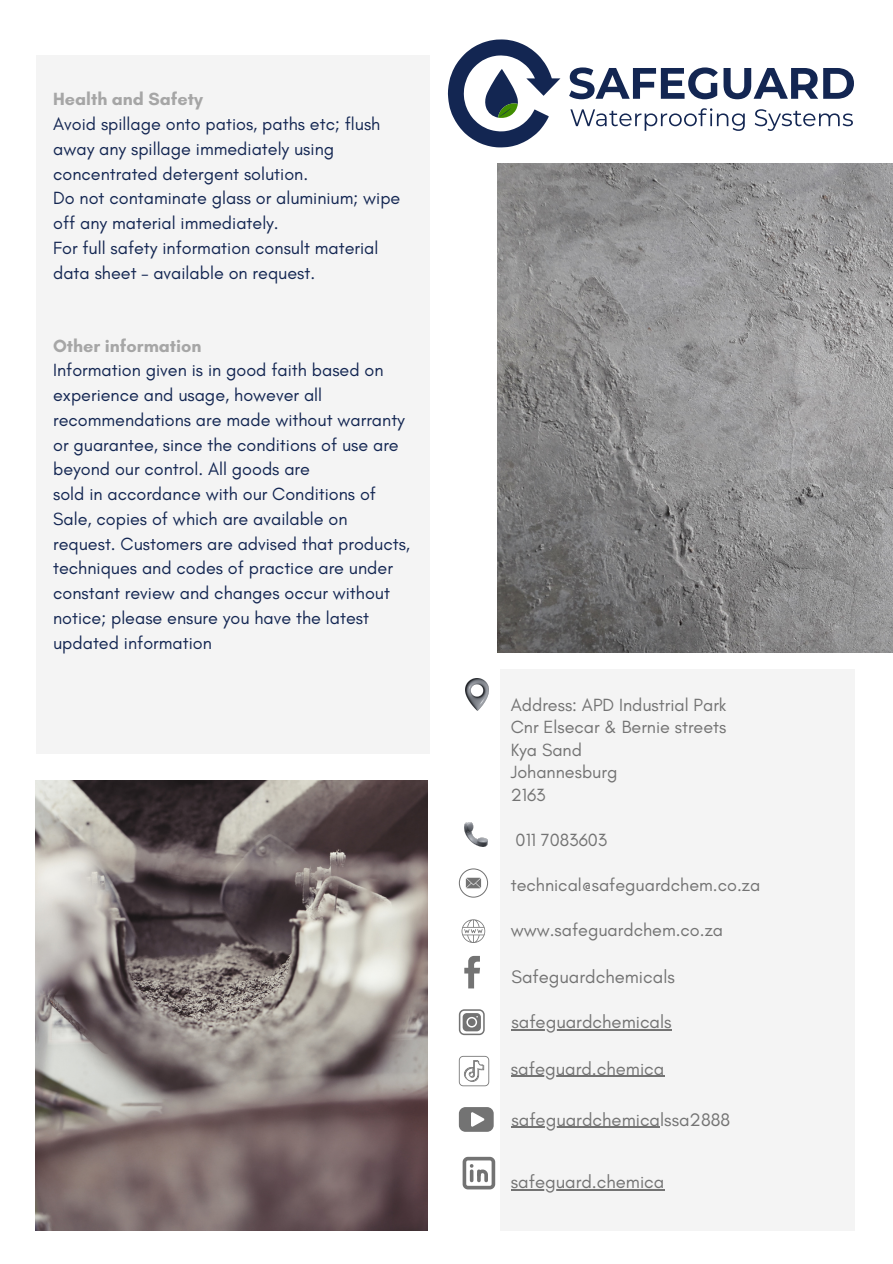
<style>
.page{position:relative;width:893px;height:1264px;background:#fff}
.page>*{position:absolute;margin:0;border:0;box-sizing:border-box;transform-origin:0 0}
.t1{font:18.45px "Glacial Indifference";color:#737373}
.t2{font:18px/24.8px "Glacial Indifference";color:#132652}
.t3{font:18px "Glacial Indifference";color:#737373}
.t4{font:700 18px "Glacial Indifference";color:#a6a6a6}
</style>
<div class="page">
<div style="left:36px;top:55px;width:393px;height:698px;background:#f4f4f4"></div>
<img style="left:465px;top:678px;width:24px;height:32px">
<img style="left:464px;top:822px;width:24px;height:25px">
<svg style="left:459px;top:868px;width:29px;height:29px"></svg>
<svg style="left:461px;top:919px;width:24px;height:23px"></svg>
<svg style="left:464px;top:955px;width:16px;height:33px"></svg>
<svg style="left:459px;top:1009px;width:25px;height:26px"></svg>
<svg style="left:459px;top:1055px;width:30px;height:31px"></svg>
<div style="left:500px;top:669px;width:354px;height:561px;background:#f4f4f4"></div>
<svg style="left:448px;top:39px;width:112px;height:108px"></svg>
<svg style="left:569px;top:67px;width:148px;height:32px"></svg>
<svg style="left:723px;top:68px;width:130px;height:31px"></svg>
<svg style="left:570px;top:108px;width:174px;height:23px"></svg>
<svg style="left:754px;top:109px;width:98px;height:22px"></svg>
<div style="left:459px;top:1107px;width:34px;height:24px;background:#737373;border-radius:7px"></div>
<svg style="left:471px;top:1112px;width:13px;height:14px"></svg>
<svg style="left:462px;top:1156px;width:33px;height:33px"></svg>
<img style="left:497px;top:164px;width:395px;height:488px">
<img style="left:36px;top:780px;width:391px;height:450px">
<hr style="left:511px;top:1029px;width:160px;height:1px;background:#737373">
<hr style="left:510px;top:1075px;width:154px;height:1px;background:#737373">
<hr style="left:511px;top:1126px;width:149px;height:1px;background:#737373">
<hr style="left:510px;top:1188px;width:154px;height:2px;background:#737373">
<p class="t4" style="left:53px;top:88px;width:151px">Health and Safety</p>
<p class="t2" style="left:53px;top:111px;width:329px">Avoid spillage onto patios, paths etc; flush away any spillage immediately using concentrated detergent solution.</p>
<p class="t2" style="left:53px;top:186px;width:349px">Do not contaminate glass or aluminium; wipe off any material immediately.</p>
<p class="t2" style="left:53px;top:235px;width:327px">For full safety information consult material data sheet – available on request.</p>
<p class="t4" style="left:53px;top:334px;width:150px">Other information</p>
<p class="t2" style="left:53px;top:358px;width:353px">Information given is in good faith based on experience and usage, however all recommendations are made without warranty or guarantee, since the conditions of use are beyond our control. All goods are</p>
<p class="t2" style="left:53px;top:481px;width:358px">sold in accordance with our Conditions of Sale, copies of which are available on request. Customers are advised that products, techniques and codes of practice are under constant review and changes occur without notice; please ensure you have the latest updated information</p>
<p class="t3" style="left:510px;top:693px;width:217px">Address: APD Industrial Park</p>
<p class="t3" style="left:510px;top:716px;width:217px">Cnr Elsecar &amp; Bernie streets</p>
<p class="t3" style="left:510px;top:738px;width:73px">Kya Sand</p>
<p class="t3" style="left:510px;top:761px;width:108px">Johannesburg</p>
<p class="t3" style="left:510px;top:783px;width:36px">2163</p>
<p class="t3" style="left:515px;top:828px;width:93px">011 7083603</p>
<p class="t3" style="left:510px;top:873px;width:251px">technical@safeguardchem.co.za</p>
<p class="t3" style="left:510px;top:918px;width:214px">www.safeguardchem.co.za</p>
<p class="t1" style="left:511px;top:965px;width:165px">Safeguardchemicals</p>
<p class="t1" style="left:511px;top:1010px;width:162px">safeguardchemicals</p>
<p class="t1" style="left:510px;top:1056px;width:155px">safeguard.chemica</p>
<p class="t1" style="left:511px;top:1107px;width:220px">safeguardchemicalssa2888</p>
<p class="t1" style="left:510px;top:1170px;width:155px">safeguard.chemica</p>
</div>
